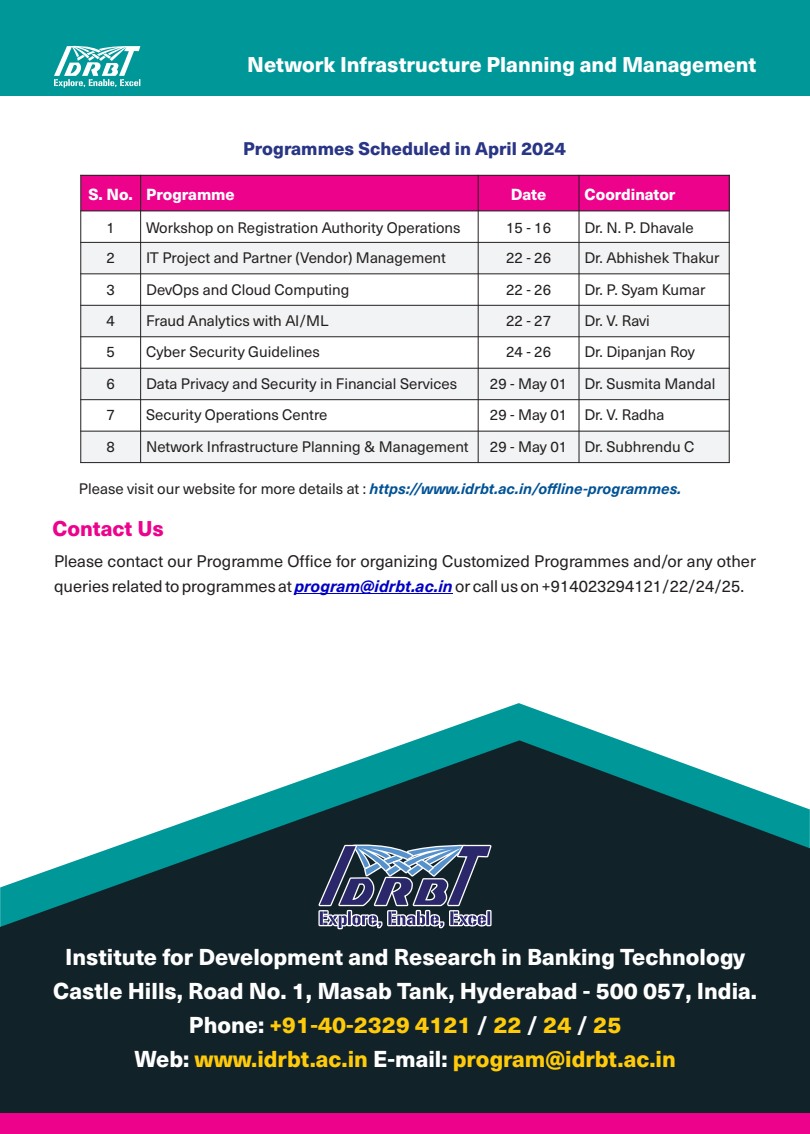
<style>
.page{position:relative;width:810px;height:1134px;background:#fff}
.page>*{position:absolute;margin:0;border:0;box-sizing:border-box;transform-origin:0 0}
.t1{font:800 22.65px/34px "Neue Haas Unica";color:#fff;text-align:center}
.t2{font:800 22.65px/34px "Neue Haas Unica";color:#feca0a}
.t3{font:800 21px "Neue Haas Unica";color:#fff}
.t4{font:800 21px "Neue Haas Unica";color:#ed028c}
.t5{font:800 18px "Neue Haas Unica";color:#293585}
.t6{font:16.5px/24.9px "Neue Haas Unica";color:#231f20}
.t7{font:800 15.75px "Neue Haas Unica";color:#fff}
.t8{font:15px "Neue Haas Unica";color:#231f20}
.t9{font:italic 700 15px "Neue Haas Unica";color:#015295}
.s1{font-weight:400;font-style:normal;color:#231f20}
.s2{font-weight:700;font-style:italic;color:#0000c4}
.s3{color:#feca0a}
.s4{color:#fff}
</style>
<div class="page">
<svg style="left:415px;top:703px;width:205px;height:37px"></svg>
<svg style="left:0;top:740px;width:810px;height:373px;background:#2f4b51"></svg>
<svg style="left:316px;top:828px;width:178px;height:102px;background:#434f67"></svg>
<div style="left:0;top:0;width:810px;height:96px;background:#009799"></div>
<svg style="left:54px;top:45px;width:86px;height:43px"></svg>
<div style="left:0;top:1098px;width:810px;height:14px;background:#112229"></div>
<div style="left:0;top:1113px;width:810px;height:21px;background:#ed028c"></div>
<hr style="left:294px;top:593px;width:159px;height:1px;background:#0000c4">
<div style="left:81px;top:175px;width:60px;height:36px;background:#ed028c"></div>
<div style="left:141px;top:175px;width:337px;height:36px;background:#ed028c"></div>
<div style="left:478px;top:175px;width:101px;height:36px;background:#ed028c"></div>
<div style="left:579px;top:175px;width:150px;height:36px;background:#ed028c"></div>
<div style="left:81px;top:242px;width:60px;height:32px;background:#f2f3f4"></div>
<div style="left:141px;top:242px;width:337px;height:32px;background:#f2f3f4"></div>
<div style="left:478px;top:242px;width:101px;height:32px;background:#f2f3f4"></div>
<div style="left:579px;top:242px;width:150px;height:32px;background:#f2f3f4"></div>
<div style="left:81px;top:305px;width:60px;height:32px;background:#f2f3f4"></div>
<div style="left:141px;top:305px;width:337px;height:32px;background:#f2f3f4"></div>
<div style="left:478px;top:305px;width:101px;height:32px;background:#f2f3f4"></div>
<div style="left:579px;top:305px;width:150px;height:32px;background:#f2f3f4"></div>
<div style="left:81px;top:368px;width:60px;height:32px;background:#f2f3f4"></div>
<div style="left:141px;top:368px;width:337px;height:32px;background:#f2f3f4"></div>
<div style="left:478px;top:368px;width:101px;height:32px;background:#f2f3f4"></div>
<div style="left:579px;top:368px;width:150px;height:32px;background:#f2f3f4"></div>
<div style="left:81px;top:431px;width:60px;height:32px;background:#f2f3f4"></div>
<div style="left:141px;top:431px;width:337px;height:32px;background:#f2f3f4"></div>
<div style="left:478px;top:431px;width:101px;height:32px;background:#f2f3f4"></div>
<div style="left:579px;top:431px;width:150px;height:32px;background:#f2f3f4"></div>
<svg style="left:80px;top:174px;width:2px;height:290px"></svg>
<svg style="left:140px;top:174px;width:1px;height:290px"></svg>
<svg style="left:477px;top:174px;width:2px;height:290px"></svg>
<svg style="left:578px;top:174px;width:2px;height:290px"></svg>
<svg style="left:728px;top:174px;width:2px;height:290px"></svg>
<hr style="left:80px;top:462px;width:650px;height:1px;background:#231f20">
<hr style="left:80px;top:431px;width:650px;height:1px;background:#231f20">
<hr style="left:80px;top:399px;width:650px;height:1px;background:#231f20">
<hr style="left:80px;top:368px;width:650px;height:1px;background:#231f20">
<hr style="left:80px;top:336px;width:650px;height:1px;background:#231f20">
<hr style="left:80px;top:305px;width:650px;height:1px;background:#231f20">
<hr style="left:80px;top:273px;width:650px;height:1px;background:#231f20">
<hr style="left:80px;top:242px;width:650px;height:1px;background:#231f20">
<hr style="left:80px;top:211px;width:650px;height:1px;background:#231f20">
<hr style="left:80px;top:175px;width:650px;height:1px;background:#231f20">
<h2 class="t3" style="left:247px;top:57px;width:511px">Network Infrastructure Planning and Management</h2>
<p class="t5" style="left:243px;top:142px;width:324px">Programmes Scheduled in April 2024</p>
<p class="t7" style="left:88px;top:188px;width:148px">S. No. Programme</p>
<p class="t7" style="left:511px;top:188px;width:37px">Date</p>
<p class="t7" style="left:584px;top:188px;width:93px">Coordinator</p>
<p class="t8" style="left:106px;top:222px;width:10px">1</p>
<p class="t8" style="left:146px;top:222px;width:316px">Workshop on Registration Authority Operations</p>
<p class="t8" style="left:506px;top:222px;width:47px">15 - 16</p>
<p class="t8" style="left:584px;top:222px;width:111px">Dr. N. P. Dhavale</p>
<p class="t8" style="left:106px;top:252px;width:10px">2</p>
<p class="t8" style="left:146px;top:252px;width:301px">IT Project and Partner (Vendor) Management</p>
<p class="t8" style="left:506px;top:252px;width:47px">22 - 26</p>
<p class="t8" style="left:584px;top:252px;width:137px">Dr. Abhishek Thakur</p>
<p class="t8" style="left:106px;top:284px;width:10px">3</p>
<p class="t8" style="left:146px;top:284px;width:205px">DevOps and Cloud Computing</p>
<p class="t8" style="left:506px;top:284px;width:47px">22 - 26</p>
<p class="t8" style="left:584px;top:284px;width:123px">Dr. P. Syam Kumar</p>
<p class="t8" style="left:106px;top:315px;width:10px">4</p>
<p class="t8" style="left:146px;top:315px;width:184px">Fraud Analytics with AI/ML</p>
<p class="t8" style="left:506px;top:315px;width:47px">22 - 27</p>
<p class="t8" style="left:584px;top:315px;width:67px">Dr. V. Ravi</p>
<p class="t8" style="left:106px;top:347px;width:10px">5</p>
<p class="t8" style="left:146px;top:347px;width:176px">Cyber Security Guidelines</p>
<p class="t8" style="left:506px;top:347px;width:47px">24 - 26</p>
<p class="t8" style="left:584px;top:347px;width:112px">Dr. Dipanjan Roy</p>
<p class="t8" style="left:106px;top:378px;width:10px">6</p>
<p class="t8" style="left:146px;top:378px;width:313px">Data Privacy and Security in Financial Services</p>
<p class="t8" style="left:490px;top:378px;width:227px">29 - May 01 Dr. Susmita Mandal</p>
<p class="t8" style="left:106px;top:410px;width:10px">7</p>
<p class="t8" style="left:146px;top:410px;width:183px">Security Operations Centre</p>
<p class="t8" style="left:490px;top:410px;width:176px">29 - May 01 Dr. V. Radha</p>
<p class="t8" style="left:106px;top:441px;width:10px">8</p>
<p class="t8" style="left:146px;top:441px;width:324px">Network Infrastructure Planning &amp; Management</p>
<p class="t8" style="left:490px;top:441px;width:206px">29 - May 01 Dr. Subhrendu C</p>
<p class="t9" style="left:79px;top:483px;width:604px"><span class="s1">Please visit our website for more details at</span> https://www.idrbt.ac.in/o-ine-programmes.</p>
<p class="t8" style="left:363px;top:483px;width:5px">:</p>
<h2 class="t4" style="left:52px;top:521px;width:113px">Contact Us</h2>
<p class="t6" style="left:54px;top:550px;width:704px">Please contact our Programme Office for organizing Customized Programmes and/or any other queries related to programmes at <span class="s2">program@idrbt.ac.in</span>or call us on +914023294121/22/24/25.</p>
<h1 class="t1" style="left:53px;top:942px;width:705px">Institute for Development and Research in Banking Technology<br>Castle Hills, Road No. 1, Masab Tank, Hyderabad - 500 057, India.<br>Phone: <span class="s3">+91-40-2329 4121 22 24 25</span></h1>
<h1 class="t2" style="left:134px;top:1011px;width:543px;text-indent:442px"><span class="s4">/<br>Web:</span> www.idrbt.ac.in <span class="s4">E-mail:</span> program@idrbt.ac.in</h1>
<h1 class="t1" style="left:477px;top:1011px;width:13px">/</h1>
<h1 class="t1" style="left:527px;top:1011px;width:13px">/</h1>
</div>
